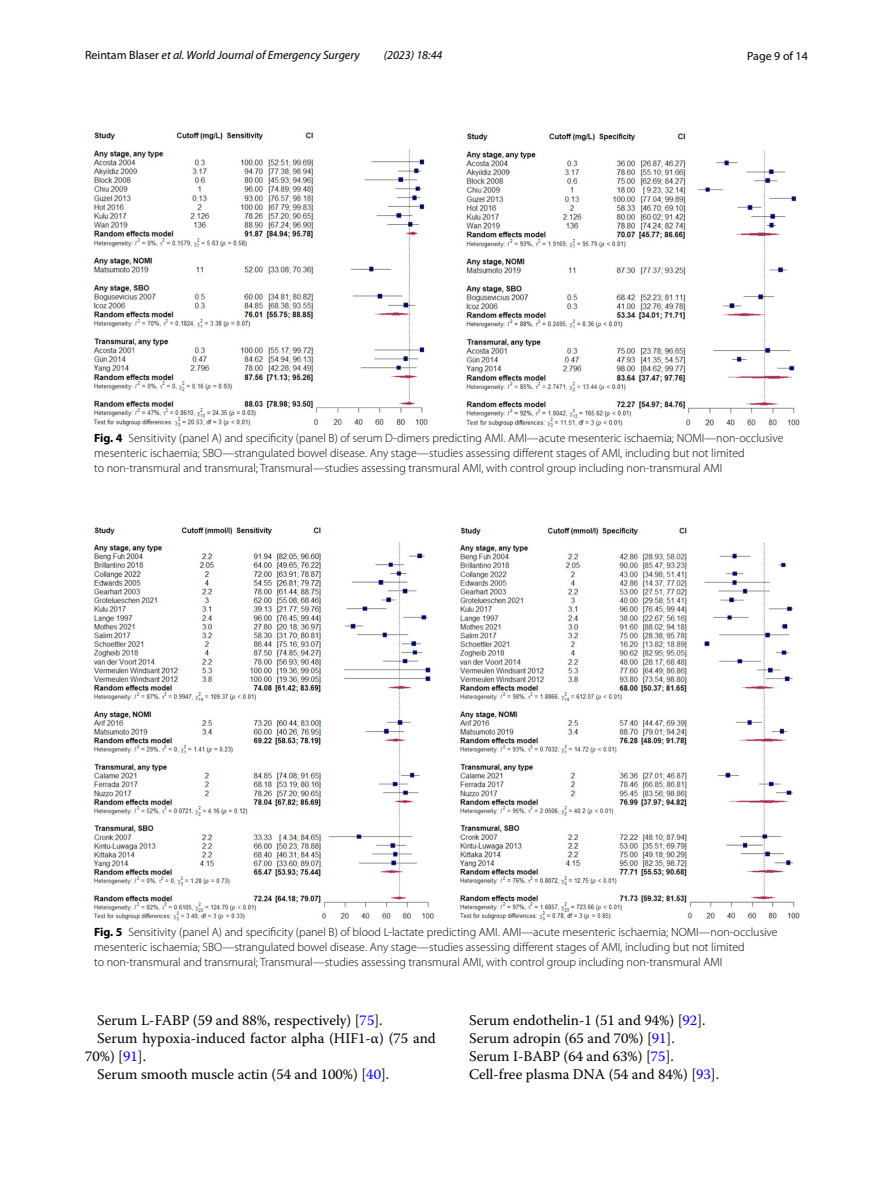
<style>
.page{position:relative;width:893px;height:1187px;background:#fff}
.page>*{position:absolute;margin:0;border:0;box-sizing:border-box;transform-origin:0 0}
.t1{font:14.7px/18px "Warnock Pro";color:#000}
.t2{font:300 12px/15px "Myriad Pro";color:#000}
.t3{font:italic 12px "Myriad Pro";color:#000}
.t4{font:12px "Myriad Pro";color:#000}
.s1{font-style:normal}
.s2{font-weight:700}
.s3{color:#00f}
</style>
<div class="page">
<img style="left:94px;top:133px;width:705px;height:293px">
<img style="left:94px;top:527px;width:705px;height:393px">
<p class="t3" style="left:85px;top:48px;width:276px"><span class="s1">Reintam Blaser</span> et al. World Journal of Emergency Surgery</p>
<p class="t3" style="left:384px;top:48px;width:60px">(2023) 18:44</p>
<p class="t4" style="left:747px;top:48px;width:62px">Page 9 of 14</p>
<p class="t2" style="left:94px;top:430px;width:691px"><span class="s2">Fig. 4</span> Sensitivity (panel A) and specificity (panel B) of serum D-dimers predicting AMI. AMI—acute mesenteric ischaemia; NOMI—non-occlusive mesenteric ischaemia; SBO—strangulated bowel disease. Any stage—studies assessing different stages of AMI, including but not limited<br>to non-transmural and transmural; Transmural—studies assessing transmural AMI, with control group including non-transmural AMI</p>
<p class="t2" style="left:94px;top:924px;width:685px"><span class="s2">Fig. 5</span> Sensitivity (panel A) and specificity (panel B) of blood L-lactate predicting AMI. AMI—acute mesenteric ischaemia; NOMI—non-occlusive mesenteric ischaemia; SBO—strangulated bowel disease. Any stage—studies assessing different stages of AMI, including but not limited<br>to non-transmural and transmural; Transmural—studies assessing transmural AMI, with control group including non-transmural AMI</p>
<p class="t1" style="left:97px;top:1010px;width:287px">Serum L-FABP (59 and 88%, respectively) [<span class="s3">75</span>].</p>
<p class="t1" style="left:97px;top:1028px;width:340px">Serum hypoxia-induced factor alpha (HIF1-α) (75 and</p>
<p class="t1" style="left:85px;top:1046px;width:62px">70%) [<span class="s3">91</span>].</p>
<p class="t1" style="left:97px;top:1064px;width:294px">Serum smooth muscle actin (54 and 100%) [<span class="s3">40</span>].</p>
<p class="t1" style="left:469px;top:1010px;width:251px">Serum endothelin-1 (51 and 94%) [<span class="s3">92</span>].<br>Serum adropin (65 and 70%) [<span class="s3">91</span>].<br>Serum I-BABP (64 and 63%) [<span class="s3">75</span>].<br>Cell-free plasma DNA (54 and 84%) [<span class="s3">93</span>].</p>
</div>
